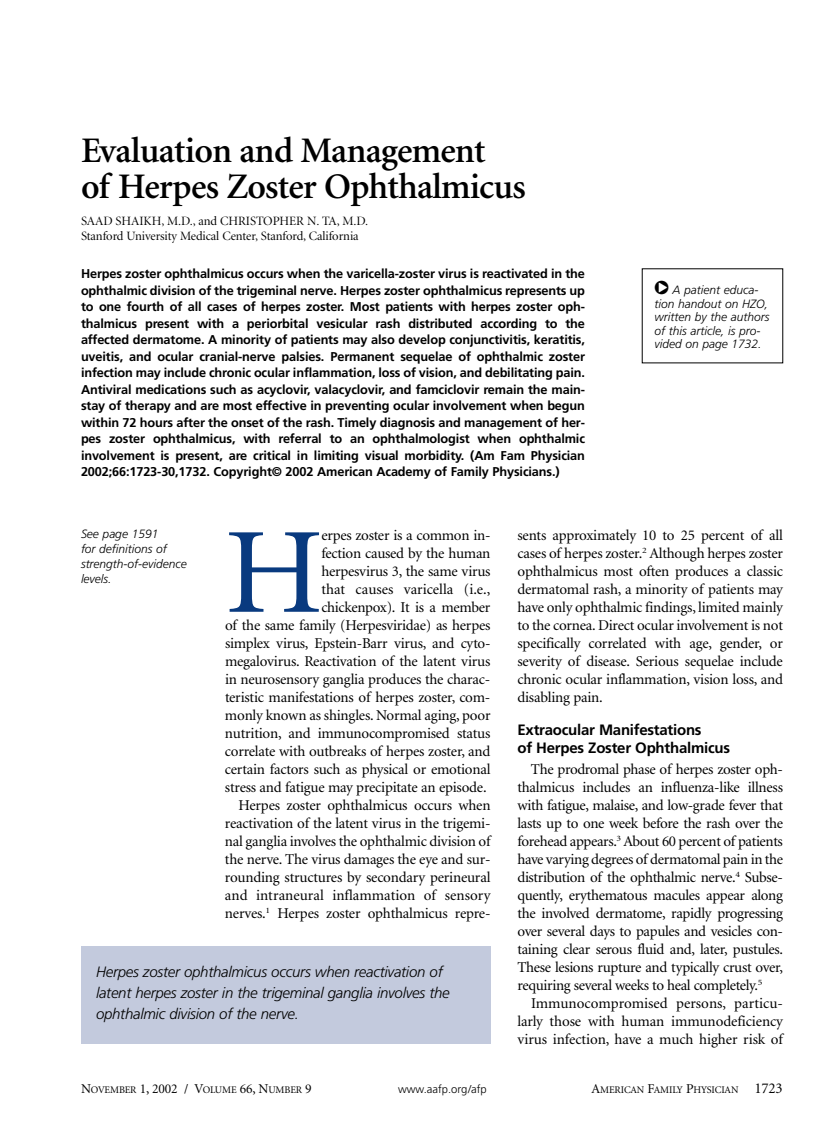
<style>
.page{position:relative;width:837px;height:1134px;background:#fff}
.page>*{position:absolute;margin:0;border:0;box-sizing:border-box;transform-origin:0 0}
.t1{font:122.25px "Minion";color:#093a7f;scale:1.05 1}
.t2{font:600 36px/36px "Minion";letter-spacing:-.02em;color:#000}
.t3{font:15px/18px "Minion";letter-spacing:-.015em;color:#000;text-align:justify}
.t4{font:italic 300 15px/21px "Frutiger";letter-spacing:-.015em;color:#000}
.t5{font:700 15px/18px "Frutiger";letter-spacing:-.015em;color:#000}
.t6{font:700 12.75px/16.5px "Frutiger";letter-spacing:-.01em;color:#000;text-align:justify}
.t7{font:12.75px/15px "Minion Display";letter-spacing:-.005em;color:#000}
.t8{font:italic 300 12px/13.5px "Frutiger";color:#000}
.t9{font:300 11.25px "Frutiger";color:#000}
.t10{font:10.2px "Minion";letter-spacing:-.015em;color:#000}
.s1{font-family:"Shuriken Boy";font-weight:400;font-style:normal;font-size:18px}
.s2{font-size:13.5px}
.s3{font-size:15px}
</style>
<div class="page">
<div style="left:81px;top:946px;width:409px;height:98px;background:#c3cadd"></div>
<h2 class="t2" style="left:81px;top:136px;width:446px">Evaluation and Management<br>of Herpes Zoster Ophthalmicus</h2>
<p class="t7" style="left:81px;top:215px;width:289px">SAAD SHAIKH, M.D., and CHRISTOPHER N. TA, M.D.<br>Stanford University Medical Center, Stanford, California</p>
<p class="t6" style="left:81px;top:266px;width:506px">Herpes zoster ophthalmicus occurs when the varicella-zoster virus is reactivated in the ophthalmic division of the trigeminal nerve. Herpes zoster ophthalmicus represents up to one fourth of all cases of herpes zoster. Most patients with herpes zoster oph&shy;thalmicus present with a periorbital vesicular rash distributed according to the affected dermatome. A minority of patients may also develop conjunctivitis, keratitis, uveitis, and ocular cranial-nerve palsies. Permanent sequelae of ophthalmic zoster infection may include chronic ocular inflammation, loss of vision, and debilitating pain.<br>Antiviral medications such as acyclovir, valacyclovir, and famciclovir remain the main&shy;stay of therapy and are most effective in preventing ocular involvement when begun within 72 hours after the onset of the rash. Timely diagnosis and management of her&shy;pes zoster ophthalmicus, with referral to an ophthalmologist when ophthalmic involvement is present, are critical in limiting visual morbidity. (Am Fam Physician 2002;66:1723-30,1732. Copyright© 2002 American Academy of Family Physicians.)</p>
<p class="t8" style="left:654px;top:284px;width:116px"><span class="s1">O</span> A patient educa&shy;tion handout on HZO, written by the authors of this article, is pro&shy;vided on page 1732.</p>
<p class="t8" style="left:81px;top:528px;width:107px;line-height:15px">See page 1591<br>for definitions of strength-of-evidence levels.</p>
<p class="t3" style="left:225px;top:527px;width:267px;text-align:right">erpes zoster is a common in-<br>fection caused by the human<br>herpesvirus 3, the same virus<br>that causes varicella (i.e.,<br>chickenpox). It is a member<br>of the same family (Herpesviridae) as herpes simplex virus, Epstein-Barr virus, and cyto&shy;megalovirus. Reactivation of the latent virus in neurosensory ganglia produces the charac&shy;teristic manifestations of herpes zoster, com&shy;monly known as shingles. Normal aging, poor nutrition, and immunocompromised status correlate with outbreaks of herpes zoster, and certain factors such as physical or emotional stress and fatigue may precipitate an episode.<br>Herpes zoster ophthalmicus occurs when reactivation of the latent virus in the trigemi&shy;nal ganglia involves the ophthalmic division of the nerve. The virus damages the eye and sur&shy;rounding structures by secondary perineural and intraneural inflammation of sensory nerves.<sup>1</sup> Herpes zoster ophthalmicus repre-</p>
<h1 class="t1" style="left:225px;top:525px;width:95px">H</h1>
<p class="t4" style="left:96px;top:962px;width:355px">Herpes zoster ophthalmicus occurs when reactivation of latent herpes zoster in the trigeminal ganglia involves the ophthalmic division of the nerve.</p>
<p class="t3" style="left:517px;top:528px;width:267px">sents approximately 10 to 25 percent of all cases of herpes zoster.<sup>2</sup> Although herpes zoster ophthalmicus most often produces a classic dermatomal rash, a minority of patients may have only ophthalmic findings, limited mainly to the cornea. Direct ocular involvement is not specifically correlated with age, gender, or severity of disease. Serious sequelae include chronic ocular inflammation, vision loss, and disabling pain.</p>
<p class="t5" style="left:517px;top:722px;width:214px">Extraocular Manifestations<br>of Herpes Zoster Ophthalmicus</p>
<p class="t3" style="left:517px;top:762px;width:267px;text-indent:14px">The prodromal phase of herpes zoster oph&shy;thalmicus includes an influenza-like illness with fatigue, malaise, and low-grade fever that lasts up to one week before the rash over the forehead appears.<sup>3</sup> About 60 percent of patients have varying degrees of dermatomal pain in the distribution of the ophthalmic nerve.<sup>4</sup> Subse&shy;quently, erythematous macules appear along the involved dermatome, rapidly progressing over several days to papules and vesicles con&shy;taining clear serous fluid and, later, pustules.<br>These lesions rupture and typically crust over, requiring several weeks to heal completely.<sup>5</sup></p>
<p class="t3" style="left:518px;top:996px;width:267px;text-indent:14px">Immunocompromised persons, particu&shy;larly those with human immunodeficiency virus infection, have a much higher risk of</p>
<p class="t10" style="left:81px;top:1086px;width:232px"><span class="s2">N</span>OVEMBER <span class="s2">1, 2002 / V</span>OLUME <span class="s2">66, N</span>UMBER <span class="s2">9</span></p>
<p class="t9" style="left:398px;top:1085px;width:90px">www.aafp.org/afp</p>
<p class="t10" style="left:592px;top:1086px;width:193px"><span class="s2">A</span>MERICAN <span class="s2">F</span>AMILY <span class="s2">P</span>HYSICIAN <span class="s3">1723</span></p>
</div>
